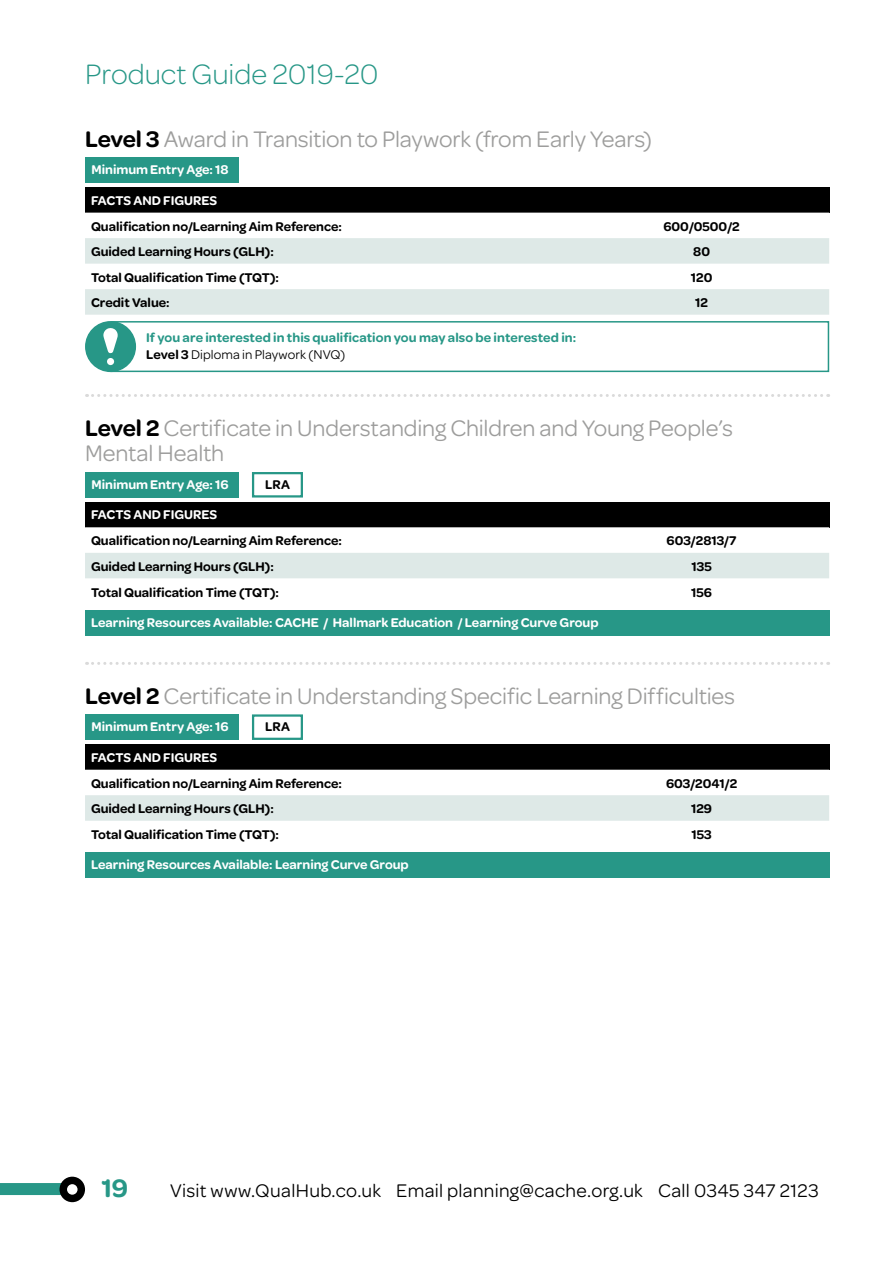
<style>
.page{position:relative;width:893px;height:1263px;background:#fff}
.page>*{position:absolute;margin:0;border:0;box-sizing:border-box;transform-origin:0 0}
.t1{font:300 30px "Omnes Pro";color:#279787}
.t2{font:600 27px "Omnes Pro";color:#279787}
.t3{font:24px/25.5px "Omnes Pro";letter-spacing:-.005em;color:#9d9d9c}
.t4{font:19.5px "Omnes Pro";letter-spacing:.015em;color:#000}
.t5{font:600 13.5px "Omnes Pro";color:#000}
.t6{font:600 13.5px "Omnes Pro";color:#fff}
.t7{font:600 13.5px/16.5px "Omnes Pro";letter-spacing:.01em;color:#279787}
.s1{font-weight:600;color:#000}
.s2{color:#000}
.s3{font-weight:400;color:#000}
</style>
<div class="page">
<div style="left:0;top:1183px;width:81px;height:12px;background:#279787"></div>
<svg style="left:60px;top:1177px;width:25px;height:25px"></svg>
<div style="left:85px;top:714px;width:153px;height:26px;background:#279787"></div>
<div style="left:85px;top:744px;width:744px;height:26px;background:#000"></div>
<div style="left:85px;top:795px;width:744px;height:26px;background:#dee9e7"></div>
<div style="left:85px;top:852px;width:744px;height:26px;background:#279787"></div>
<div style="left:85px;top:472px;width:153px;height:25px;background:#279787"></div>
<div style="left:85px;top:502px;width:744px;height:25px;background:#000"></div>
<svg style="left:85px;top:527px;width:744px;height:52px"></svg>
<div style="left:85px;top:553px;width:744px;height:25px;background:#dee9e7"></div>
<div style="left:85px;top:610px;width:744px;height:25px;background:#279787"></div>
<div style="left:85px;top:157px;width:153px;height:26px;background:#279787"></div>
<div style="left:85px;top:187px;width:744px;height:26px;background:#000"></div>
<svg style="left:85px;top:238px;width:744px;height:77px;fill:#dee9e7"></svg>
<div style="left:111px;top:321px;width:718px;height:51px;border:2px solid #279787"></div>
<svg style="left:87px;top:394px;width:742px;height:3px"></svg>
<svg style="left:87px;top:662px;width:742px;height:3px"></svg>
<div style="left:86px;top:322px;width:49px;height:49px;background:#279787;border-radius:50%"></div>
<div style="left:85px;top:321px;width:51px;height:51px;border:2px solid #279787;border-radius:50%"></div>
<div style="left:107px;top:358px;width:7px;height:7px;background:#fff;border-radius:50%"></div>
<svg style="left:103px;top:328px;width:15px;height:25px"></svg>
<div style="left:252px;top:472px;width:51px;height:25px;border:2px solid #279787"></div>
<div style="left:252px;top:714px;width:51px;height:26px;border:2px solid #279787"></div>
<h1 class="t1" style="left:85px;top:54px;width:295px">Product Guide 2019-20</h1>
<h3 class="t3" style="left:85px;top:125px;width:568px"><span class="s1">Level 3</span> Award in Transition to Playwork (from Early Years)</h3>
<p class="t6" style="left:91px;top:160px;width:139px">Minimum Entry Age: 18</p>
<p class="t6" style="left:91px;top:190px;width:128px">FACTS AND FIGURES</p>
<p class="t5" style="left:91px;top:217px;width:252px">Qualification no/Learning Aim Reference:</p>
<p class="t5" style="left:663px;top:217px;width:78px">600/0500/2</p>
<p class="t5" style="left:91px;top:242px;width:184px">Guided Learning Hours (GLH):</p>
<p class="t5" style="left:693px;top:242px;width:18px">80</p>
<p class="t5" style="left:91px;top:268px;width:190px">Total Qualification Time (TQT):</p>
<p class="t5" style="left:691px;top:268px;width:23px">120</p>
<p class="t5" style="left:91px;top:293px;width:80px">Credit Value:</p>
<p class="t5" style="left:695px;top:293px;width:14px">12</p>
<p class="t7" style="left:146px;top:329px;width:432px">If you are interested in this qualification you may also be interested in:<br><span class="s2">Level 3</span> <span class="s3">Diploma in Playwork (NVQ)</span></p>
<h3 class="t3" style="left:85px;top:414px;width:650px"><span class="s1">Level 2</span> Certificate in Understanding Children and Young People’s<br>Mental Health</h3>
<p class="t6" style="left:91px;top:474px;width:139px">Minimum Entry Age: 16</p>
<p class="t6" style="left:91px;top:505px;width:128px">FACTS AND FIGURES</p>
<p class="t5" style="left:91px;top:531px;width:252px">Qualification no/Learning Aim Reference:</p>
<p class="t5" style="left:667px;top:531px;width:72px">603/2813/7</p>
<p class="t5" style="left:91px;top:557px;width:184px">Guided Learning Hours (GLH):</p>
<p class="t5" style="left:691px;top:557px;width:22px">135</p>
<p class="t5" style="left:91px;top:582px;width:190px">Total Qualification Time (TQT):</p>
<p class="t5" style="left:691px;top:582px;width:22px">156</p>
<p class="t6" style="left:91px;top:612px;width:509px">Learning Resources Available: CACHE / Hallmark Education / Learning Curve Group</p>
<p class="t5" style="left:265px;top:474px;width:26px">LRA</p>
<h3 class="t3" style="left:85px;top:682px;width:652px"><span class="s1">Level 2</span> Certificate in Understanding Specific Learning Difficulties</h3>
<p class="t6" style="left:91px;top:717px;width:139px">Minimum Entry Age: 16</p>
<p class="t6" style="left:91px;top:747px;width:128px">FACTS AND FIGURES</p>
<p class="t5" style="left:91px;top:774px;width:252px">Qualification no/Learning Aim Reference:</p>
<p class="t5" style="left:666px;top:774px;width:73px">603/2041/2</p>
<p class="t5" style="left:91px;top:799px;width:184px">Guided Learning Hours (GLH):</p>
<p class="t5" style="left:691px;top:799px;width:22px">129</p>
<p class="t5" style="left:91px;top:825px;width:190px">Total Qualification Time (TQT):</p>
<p class="t5" style="left:691px;top:825px;width:22px">153</p>
<p class="t6" style="left:91px;top:855px;width:319px">Learning Resources Available: Learning Curve Group</p>
<p class="t5" style="left:265px;top:717px;width:26px">LRA</p>
<h2 class="t2" style="left:101px;top:1169px;width:28px">19</h2>
<h3 class="t4" style="left:170px;top:1177px;width:650px">Visit www.QualHub.co.uk Email planning@cache.org.uk Call 0345 347 2123</h3>
</div>
